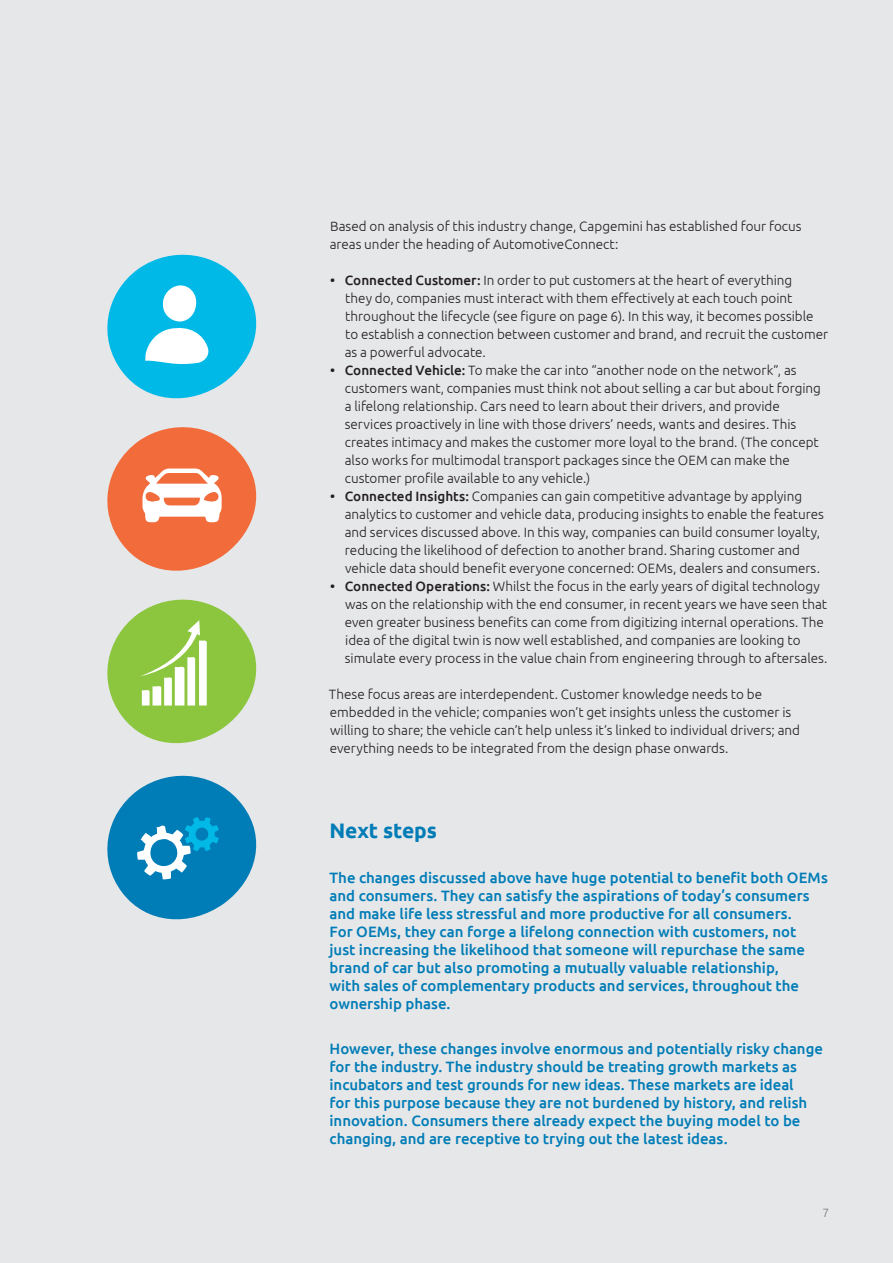
<style>
.page{position:relative;width:893px;height:1263px;background:#e6e7e9}
.page>*{position:absolute;margin:0;border:0;box-sizing:border-box;transform-origin:0 0}
.callout1{font:700 21px "Ubuntu";letter-spacing:-.01em;color:#007cb6}
.callout1-2{font:500 15px/18px "Ubuntu";letter-spacing:-.005em;color:#007cb6}
.text{font:300 13.5px/18px "Ubuntu";color:#231f20}
.t1{font:300 12px "Ubuntu";color:#76787b}
.s1{font-weight:500}
</style>
<div class="page">
<svg style="left:107px;top:254px;width:150px;height:145px"></svg>
<svg style="left:107px;top:427px;width:150px;height:144px"></svg>
<svg style="left:107px;top:599px;width:150px;height:145px"></svg>
<svg style="left:107px;top:775px;width:150px;height:145px"></svg>
<p class="text" style="left:330px;top:216px;width:473px">Based on analysis of this industry change, Capgemini has established four focus areas under the heading of AutomotiveConnect:</p>
<p class="text" style="left:345px;top:270px;width:485px;text-indent:-15px"><span class="s1">• Connected Customer:</span> In order to put customers at the heart of everything<br>they do, companies must interact with them effectively at each touch point throughout the lifecycle (see figure on page 6). In this way, it becomes possible to establish a connection between customer and brand, and recruit the customer as a powerful advocate.</p>
<p class="text" style="left:345px;top:360px;width:478px;text-indent:-15px"><span class="s1">• Connected Vehicle:</span> To make the car into “another node on the network”, as customers want, companies must think not about selling a car but about forging a lifelong relationship. Cars need to learn about their drivers, and provide services proactively in line with those drivers’ needs, wants and desires. This creates intimacy and makes the customer more loyal to the brand. (The concept also works for multimodal transport packages since the OEM can make the customer profile available to any vehicle.)</p>
<p class="text" style="left:345px;top:486px;width:481px;text-indent:-15px"><span class="s1">• Connected Insights:</span> Companies can gain competitive advantage by applying analytics to customer and vehicle data, producing insights to enable the features and services discussed above. In this way, companies can build consumer loyalty, reducing the likelihood of defection to another brand. Sharing customer and vehicle data should benefit everyone concerned: OEMs, dealers and consumers.</p>
<p class="text" style="left:345px;top:576px;width:484px;text-indent:-15px"><span class="s1">• Connected Operations:</span> Whilst the focus in the early years of digital technology was on the relationship with the end consumer, in recent years we have seen that even greater business benefits can come from digitizing internal operations. The idea of the digital twin is now well established, and companies are looking to simulate every process in the value chain from engineering through to aftersales.</p>
<p class="text" style="left:329px;top:684px;width:473px">These focus areas are interdependent. Customer knowledge needs to be embedded in the vehicle; companies won’t get insights unless the customer is willing to share; the vehicle can’t help unless it’s linked to individual drivers; and everything needs to be integrated from the design phase onwards.</p>
<p class="callout1" style="left:330px;top:818px;width:109px">Next steps</p>
<p class="callout1-2" style="left:330px;top:868px;width:500px">The changes discussed above have huge potential to benefit both OEMs and consumers. They can satisfy the aspirations of today’s consumers and make life less stressful and more productive for all consumers.<br>For OEMs, they can forge a lifelong connection with customers, not<br>just increasing the likelihood that someone will repurchase the same brand of car but also promoting a mutually valuable relationship,<br>with sales of complementary products and services, throughout the ownership phase.</p>
<p class="callout1-2" style="left:330px;top:1039px;width:495px">However, these changes involve enormous and potentially risky change for the industry. The industry should be treating growth markets as incubators and test grounds for new ideas. These markets are ideal<br>for this purpose because they are not burdened by history, and relish innovation. Consumers there already expect the buying model to be changing, and are receptive to trying out the latest ideas.</p>
<p class="t1" style="left:822px;top:1205px;width:8px">7</p>
</div>
